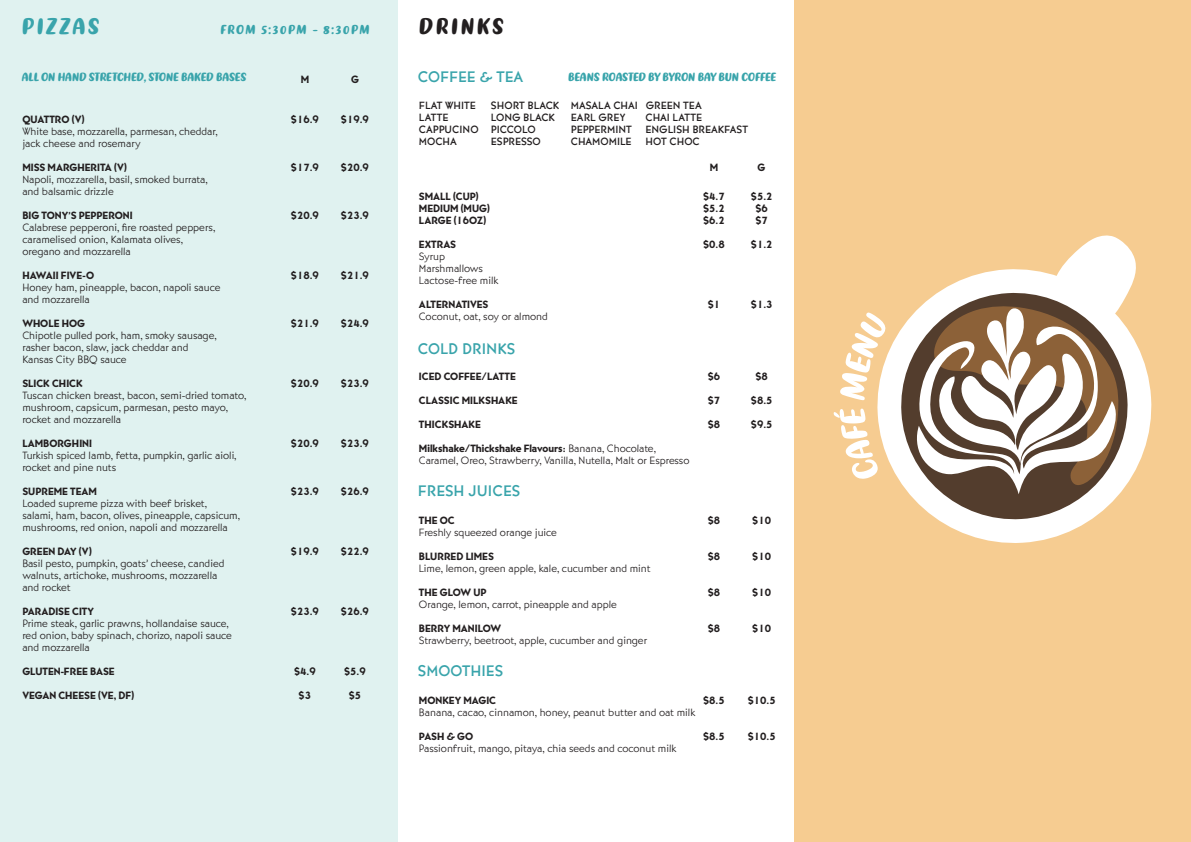
<style>
.page{position:relative;width:1191px;height:842px;background:#fff}
.page>*{position:absolute;margin:0;border:0;box-sizing:border-box;transform-origin:0 0}
.t1{font:21px "Kathen";letter-spacing:.105em;color:#39a4ab}
.t2{font:21px "Kathen";letter-spacing:.1em;color:#231f20}
.t3{font:500 16px "Bernhard Got URW";color:#39a4ab}
.t4{font:12px "Kathen";letter-spacing:.1em;color:#39a4ab}
.t5{font:300 11px/12px "Bernhard Got URW";color:#231f20}
.t6{font:11px/24px "Bernhard Got URW Hea";color:#231f20;text-align:center}
.t7{font:500 11px "Bernhard Got URW";color:#231f20}
.t8{font:11px "Kathen";letter-spacing:-.03em;color:#39a4ab}
.s1{font-family:"Bernhard Got URW";font-weight:300}
</style>
<div class="page">
<div style="left:0;top:0;width:397px;height:842px;background:#e0f2f0"></div>
<div style="left:794px;top:0;width:397px;height:842px;background:#f6cc91"></div>
<svg style="left:877px;top:336px;width:275px;height:207px"></svg>
<svg style="left:897px;top:312px;width:234px;height:211px"></svg>
<svg style="left:915px;top:235px;width:223px;height:259px"></svg>
<svg style="left:833px;top:409px;width:44px;height:70px"></svg>
<svg style="left:840px;top:313px;width:46px;height:87px"></svg>
<h1 class="t1" style="left:22px;top:14px;width:79px">PIZZAS</h1>
<h1 class="t2" style="left:419px;top:14px;width:86px">DRINKS</h1>
<p class="t4" style="left:220px;top:23px;width:151px">FROM 5:30PM - 8:30PM</p>
<h2 class="t3" style="left:418px;top:68px;width:107px">COFFEE &amp; TEA</h2>
<p class="t8" style="left:22px;top:71px;width:226px">ALL ON HAND STRETCHED, STONE BAKED BASES</p>
<p class="t8" style="left:568px;top:71px;width:210px">BEANS ROASTED BY BYRON BAY BUN COFFEE</p>
<p class="t7" style="left:419px;top:99px;width:58px">FLAT WHITE</p>
<p class="t7" style="left:491px;top:99px;width:212px">SHORT BLACK MASALA CHAI GREEN TEA</p>
<p class="t7" style="left:419px;top:111px;width:31px">LATTE</p>
<p class="t7" style="left:491px;top:111px;width:65px">LONG BLACK</p>
<p class="t7" style="left:571px;top:111px;width:56px">EARL GREY</p>
<p class="t7" style="left:645px;top:111px;width:58px">CHAI LATTE</p>
<p class="t7" style="left:419px;top:123px;width:118px">CAPPUCINO PICCOLO</p>
<p class="t7" style="left:571px;top:123px;width:179px">PEPPERMINT ENGLISH BREAKFAST</p>
<p class="t7" style="left:419px;top:135px;width:39px">MOCHA</p>
<p class="t7" style="left:491px;top:135px;width:51px">ESPRESSO</p>
<p class="t7" style="left:571px;top:135px;width:62px">CHAMOMILE</p>
<p class="t7" style="left:645px;top:135px;width:56px">HOT CHOC</p>
<p class="t6" style="left:301px;top:68px;width:10px">M</p>
<p class="t6" style="left:351px;top:68px;width:9px">G</p>
<p class="t6" style="left:291px;top:107px;width:29px">$16.9</p>
<p class="t6" style="left:291px;top:155px;width:29px">$17.9</p>
<p class="t6" style="left:291px;top:203px;width:29px">$20.9</p>
<p class="t6" style="left:22px;top:107px;width:64px">QUATTRO (V)</p>
<p class="t5" style="left:22px;top:125px;width:197px">White base, mozzarella, parmesan, cheddar, jack cheese and rosemary</p>
<p class="t6" style="left:22px;top:155px;width:106px">MISS MARGHERITA (V)</p>
<p class="t5" style="left:22px;top:173px;width:187px">Napoli, mozzarella, basil, smoked burrata, and balsamic drizzle</p>
<p class="t6" style="left:22px;top:203px;width:112px">BIG TONY’S PEPPERONI</p>
<p class="t5" style="left:22px;top:221px;width:194px">Calabrese pepperoni, fire roasted peppers, caramelised onion, Kalamata olives, oregano and mozzarella</p>
<p class="t6" style="left:22px;top:263px;width:73px">HAWAII FIVE-O</p>
<p class="t5" style="left:22px;top:281px;width:200px">Honey ham, pineapple, bacon, napoli sauce and mozzarella</p>
<p class="t6" style="left:22px;top:311px;width:64px">WHOLE HOG</p>
<p class="t5" style="left:22px;top:329px;width:196px">Chipotle pulled pork, ham, smoky sausage, rasher bacon, slaw, jack cheddar and<br>Kansas City BBQ sauce</p>
<p class="t6" style="left:22px;top:371px;width:62px">SLICK CHICK</p>
<p class="t5" style="left:22px;top:389px;width:225px">Tuscan chicken breast, bacon, semi-dried tomato, mushroom, capsicum, parmesan, pesto mayo, rocket and mozzarella</p>
<p class="t6" style="left:22px;top:431px;width:71px">LAMBORGHINI</p>
<p class="t5" style="left:22px;top:449px;width:216px">Turkish spiced lamb, fetta, pumpkin, garlic aioli, rocket and pine nuts</p>
<p class="t6" style="left:22px;top:479px;width:76px">SUPREME TEAM</p>
<p class="t5" style="left:22px;top:497px;width:219px">Loaded supreme pizza with beef brisket, salami, ham, bacon, olives, pineapple, capsicum, mushrooms, red onion, napoli and mozzarella</p>
<p class="t6" style="left:22px;top:539px;width:71px">GREEN DAY (V)</p>
<p class="t5" style="left:22px;top:557px;width:204px">Basil pesto, pumpkin, goats’ cheese, candied walnuts, artichoke, mushrooms, mozzarella and rocket</p>
<p class="t6" style="left:22px;top:599px;width:73px">PARADISE CITY</p>
<p class="t5" style="left:22px;top:617px;width:211px">Prime steak, garlic prawns, hollandaise sauce, red onion, baby spinach, chorizo, napoli sauce and mozzarella</p>
<p class="t6" style="left:22px;top:659px;width:113px;text-align:left">GLUTEN-FREE BASE<br>VEGAN CHEESE (VE, DF)</p>
<p class="t6" style="left:341px;top:107px;width:29px">$19.9</p>
<p class="t6" style="left:341px;top:155px;width:29px">$20.9</p>
<p class="t6" style="left:341px;top:203px;width:29px">$23.9</p>
<p class="t6" style="left:709px;top:156px;width:10px">M</p>
<p class="t6" style="left:757px;top:156px;width:9px">G</p>
<p class="t6" style="left:703px;top:190px;width:23px;line-height:12px;text-align:justify">$4.7 $5.2 $6.2</p>
<p class="t6" style="left:703px;top:232px;width:23px">$0.8</p>
<p class="t6" style="left:419px;top:190px;width:72px;line-height:12px;text-align:left">SMALL (CUP)<br>MEDIUM (MUG)<br>LARGE (16OZ)</p>
<p class="t6" style="left:419px;top:232px;width:39px">EXTRAS</p>
<p class="t5" style="left:419px;top:250px;width:81px">Syrup<br>Marshmallows<br>Lactose-free milk</p>
<p class="t6" style="left:419px;top:292px;width:71px">ALTERNATIVES</p>
<p class="t5" style="left:419px;top:310px;width:130px">Coconut, oat, soy or almond</p>
<p class="t6" style="left:751px;top:190px;width:23px;line-height:12px">$5.2 $6 $7</p>
<p class="t6" style="left:751px;top:232px;width:23px">$1.2</p>
<p class="t6" style="left:291px;top:263px;width:29px">$18.9</p>
<p class="t6" style="left:291px;top:311px;width:29px">$21.9</p>
<p class="t6" style="left:341px;top:263px;width:29px">$21.9</p>
<p class="t6" style="left:341px;top:311px;width:29px">$24.9</p>
<p class="t6" style="left:707px;top:292px;width:14px">$1</p>
<p class="t6" style="left:751px;top:292px;width:23px">$1.3</p>
<h2 class="t3" style="left:418px;top:339px;width:99px">COLD DRINKS</h2>
<p class="t6" style="left:707px;top:364px;width:14px;text-align:justify">$6 $7 $8</p>
<p class="t6" style="left:751px;top:364px;width:23px">$8 $8.5 $9.5</p>
<p class="t6" style="left:419px;top:365px;width:238px;text-align:left">ICED COFFEE/LATTE<br>CLASSIC MILKSHAKE<br>THICKSHAKE<br>Milkshake/Thickshake Flavours: <span class="s1">Banana, Chocolate,</span></p>
<p class="t5" style="left:419px;top:455px;width:272px">Caramel, Oreo, Strawberry, Vanilla, Nutella, Malt or Espresso</p>
<p class="t6" style="left:291px;top:371px;width:29px">$20.9</p>
<p class="t6" style="left:341px;top:371px;width:29px">$23.9</p>
<p class="t6" style="left:291px;top:431px;width:29px">$20.9</p>
<p class="t6" style="left:291px;top:479px;width:29px">$23.9</p>
<p class="t6" style="left:341px;top:431px;width:29px">$23.9</p>
<p class="t6" style="left:341px;top:479px;width:29px">$26.9</p>
<h2 class="t3" style="left:418px;top:481px;width:104px">FRESH JUICES</h2>
<p class="t6" style="left:707px;top:508px;width:14px">$8</p>
<p class="t6" style="left:707px;top:544px;width:14px">$8</p>
<p class="t6" style="left:707px;top:580px;width:14px">$8</p>
<p class="t6" style="left:707px;top:616px;width:14px">$8</p>
<p class="t6" style="left:752px;top:508px;width:20px">$10</p>
<p class="t6" style="left:752px;top:544px;width:20px">$10</p>
<p class="t6" style="left:752px;top:580px;width:20px">$10</p>
<p class="t6" style="left:752px;top:616px;width:20px">$10</p>
<p class="t6" style="left:419px;top:509px;width:37px">THE OC</p>
<p class="t5" style="left:419px;top:527px;width:140px">Freshly squeezed orange juice</p>
<p class="t6" style="left:419px;top:545px;width:76px">BLURRED LIMES</p>
<p class="t5" style="left:419px;top:563px;width:233px">Lime, lemon, green apple, kale, cucumber and mint</p>
<p class="t6" style="left:419px;top:581px;width:69px">THE GLOW UP</p>
<p class="t5" style="left:419px;top:599px;width:199px">Orange, lemon, carrot, pineapple and apple</p>
<p class="t6" style="left:419px;top:617px;width:84px">BERRY MANILOW</p>
<p class="t5" style="left:419px;top:635px;width:230px">Strawberry, beetroot, apple, cucumber and ginger</p>
<p class="t6" style="left:291px;top:539px;width:29px">$19.9</p>
<p class="t6" style="left:341px;top:539px;width:29px">$22.9</p>
<p class="t6" style="left:291px;top:599px;width:29px">$23.9</p>
<p class="t6" style="left:341px;top:599px;width:29px">$26.9</p>
<h2 class="t3" style="left:418px;top:661px;width:87px">SMOOTHIES</h2>
<p class="t6" style="left:294px;top:659px;width:23px">$4.9 $3</p>
<p class="t6" style="left:344px;top:659px;width:23px">$5.9 $5</p>
<p class="t6" style="left:703px;top:688px;width:23px">$8.5</p>
<p class="t6" style="left:703px;top:724px;width:23px">$8.5</p>
<p class="t6" style="left:747px;top:688px;width:29px">$10.5</p>
<p class="t6" style="left:747px;top:724px;width:29px">$10.5</p>
<p class="t6" style="left:419px;top:689px;width:79px">MONKEY MAGIC</p>
<p class="t5" style="left:419px;top:707px;width:278px">Banana, cacao, cinnamon, honey, peanut butter and oat milk</p>
<p class="t6" style="left:419px;top:725px;width:56px">PASH &amp; GO</p>
<p class="t5" style="left:419px;top:743px;width:259px">Passionfruit, mango, pitaya, chia seeds and coconut milk</p>
</div>
